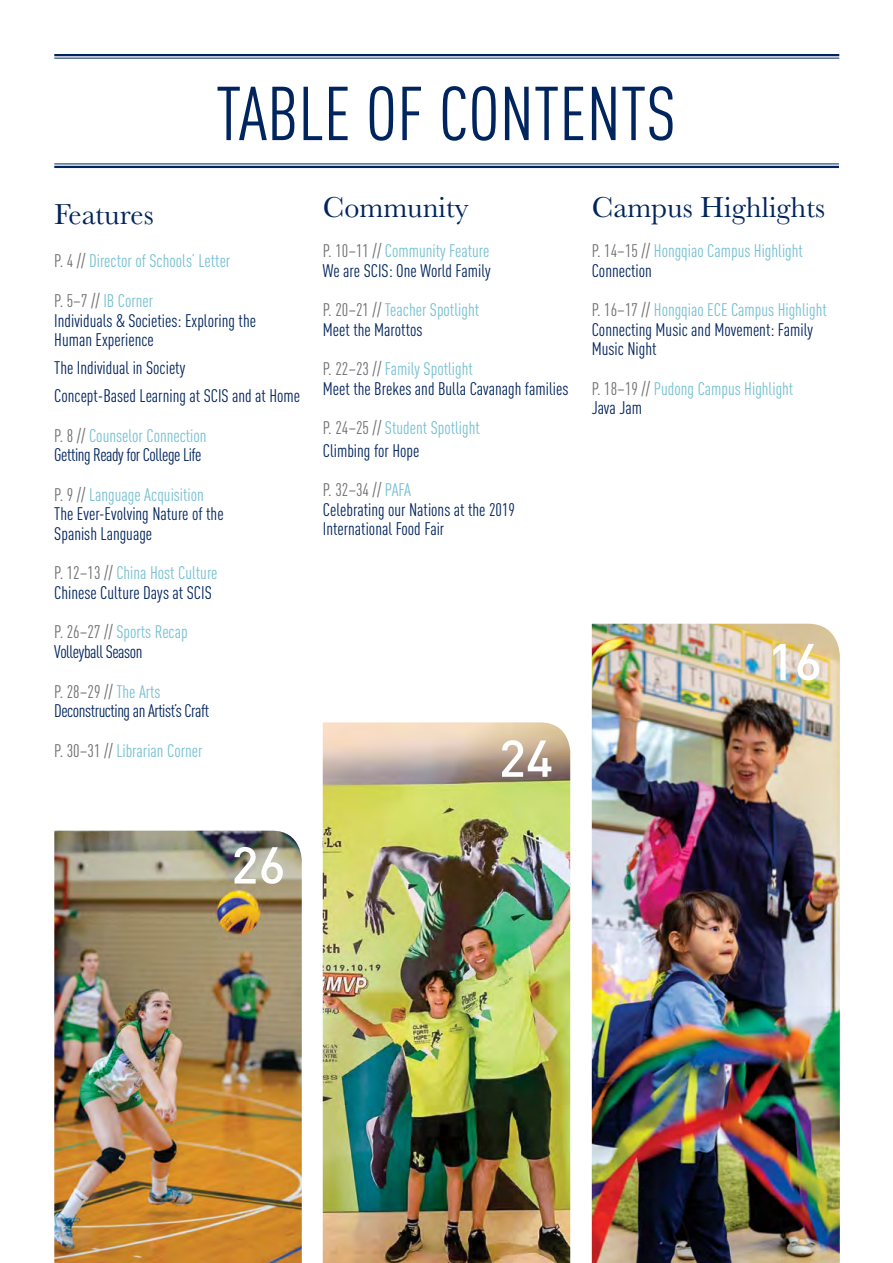
<style>
.page{position:relative;width:893px;height:1263px;background:#fff}
.page>*{position:absolute;margin:0;border:0;box-sizing:border-box;transform-origin:0 0}
.t1{font:75px "DIN Cond";color:#00245d}
.t2{font:500 51px "DIN Pro";color:#fff}
.t3{font:30px "Baskerville";color:#00245d}
.t4{font:18px/19.5px "DIN Cond";color:#00245d}
.t5{font:18px/19.5px "DIN Cond";color:#75c0d1}
.t6{font:18px/19.5px "DIN Cond";letter-spacing:-.025em;color:#00245d}
.s1{color:#6d6e71}
.s2{color:#75c0d1}
.s3{color:#00245d}
</style>
<div class="page">
<img style="left:323px;top:722px;width:247px;height:541px">
<img style="left:54px;top:831px;width:248px;height:432px">
<img style="left:592px;top:624px;width:248px;height:639px">
<hr style="left:54px;top:54px;width:785px;height:2px;background:#00245d">
<hr style="left:54px;top:58px;width:785px;height:1px;background:#00245d">
<hr style="left:54px;top:164px;width:785px;height:1px;background:#00245d">
<hr style="left:54px;top:166px;width:785px;height:2px;background:#00245d">
<h1 class="t1" style="left:216px;top:70px;width:462px">TABLE OF CONTENTS</h1>
<h3 class="t3" style="left:54px;top:195px;width:101px">Features</h3>
<p class="t5" style="left:54px;top:251px;width:178px"><span class="s1">P. 4 //</span> Director of Schools’ Letter</p>
<p class="t4" style="left:54px;top:291px;width:203px"><span class="s1">P. 5–7 //</span> <span class="s2">IB Corner<br></span>Individuals &amp; Societies: Exploring the<br>Human Experience</p>
<p class="t4" style="left:54px;top:353px;width:247px;line-height:28px">The Individual in Society<br>Concept-Based Learning at SCIS and at Home</p>
<p class="t6" style="left:54px;top:425px;width:154px"><span class="s1">P. 8 //</span> <span class="s2">Counselor Connection<br></span>Getting Ready for College Life</p>
<p class="t4" style="left:54px;top:484px;width:171px"><span class="s1">P. 9 //</span> <span class="s2">Language Acquisition<br></span>The Ever-Evolving Nature of the<br>Spanish Language</p>
<p class="t4" style="left:54px;top:563px;width:165px"><span class="s1">P. 12–13 //</span> <span class="s2">China Host Culture<br></span>Chinese Culture Days at SCIS</p>
<p class="t6" style="left:54px;top:622px;width:135px"><span class="s1">P. 26–27 //</span> <span class="s2">Sports Recap<br></span>Volleyball Season</p>
<p class="t6" style="left:54px;top:681px;width:156px"><span class="s1">P. 28–29 //</span> <span class="s2">The Arts<br></span>Deconstructing an Artist’s Craft</p>
<p class="t5" style="left:54px;top:740px;width:150px"><span class="s1">P. 30–31 //</span> Librarian Corner</p>
<h3 class="t3" style="left:323px;top:189px;width:147px">Community</h3>
<p class="t4" style="left:323px;top:241px;width:169px"><span class="s1">P. 10–11 //</span> <span class="s2">Community Feature<br></span>We are SCIS: One World Family</p>
<p class="t5" style="left:323px;top:300px;width:158px"><span class="s1">P. 20–21 //</span> Teacher Spotlight<br><span class="s3">Meet the Marottos</span></p>
<p class="t4" style="left:323px;top:359px;width:247px"><span class="s1">P. 22–23 //</span> <span class="s2">Family Spotlight<br></span>Meet the Brekes and Bulla Cavanagh families</p>
<p class="t5" style="left:323px;top:417px;width:159px;line-height:22.5px"><span class="s1">P. 24–25 //</span> Student Spotlight<br><span class="s3">Climbing for Hope</span></p>
<p class="t4" style="left:323px;top:480px;width:194px"><span class="s1">P. 32–34 //</span> <span class="s2">PAFA<br></span>Celebrating our Nations at the 2019<br>International Food Fair</p>
<h2 class="t2" style="left:499px;top:724px;width:56px">24</h2>
<h3 class="t3" style="left:592px;top:189px;width:235px">Campus Highlights</h3>
<p class="t5" style="left:592px;top:241px;width:213px"><span class="s1">P. 14–15 //</span> Hongqiao Campus Highlight<br><span class="s3">Connection</span></p>
<p class="t4" style="left:592px;top:300px;width:236px"><span class="s1">P. 16–17 //</span> <span class="s2">Hongqiao ECE Campus Highlight<br></span>Connecting Music and Movement: Family<br>Music Night</p>
<p class="t5" style="left:592px;top:378px;width:203px"><span class="s1">P. 18–19 //</span> Pudong Campus Highlight<br><span class="s3">Java Jam</span></p>
<h2 class="t2" style="left:767px;top:627px;width:56px">16</h2>
<h2 class="t2" style="left:231px;top:830px;width:56px">26</h2>
</div>
